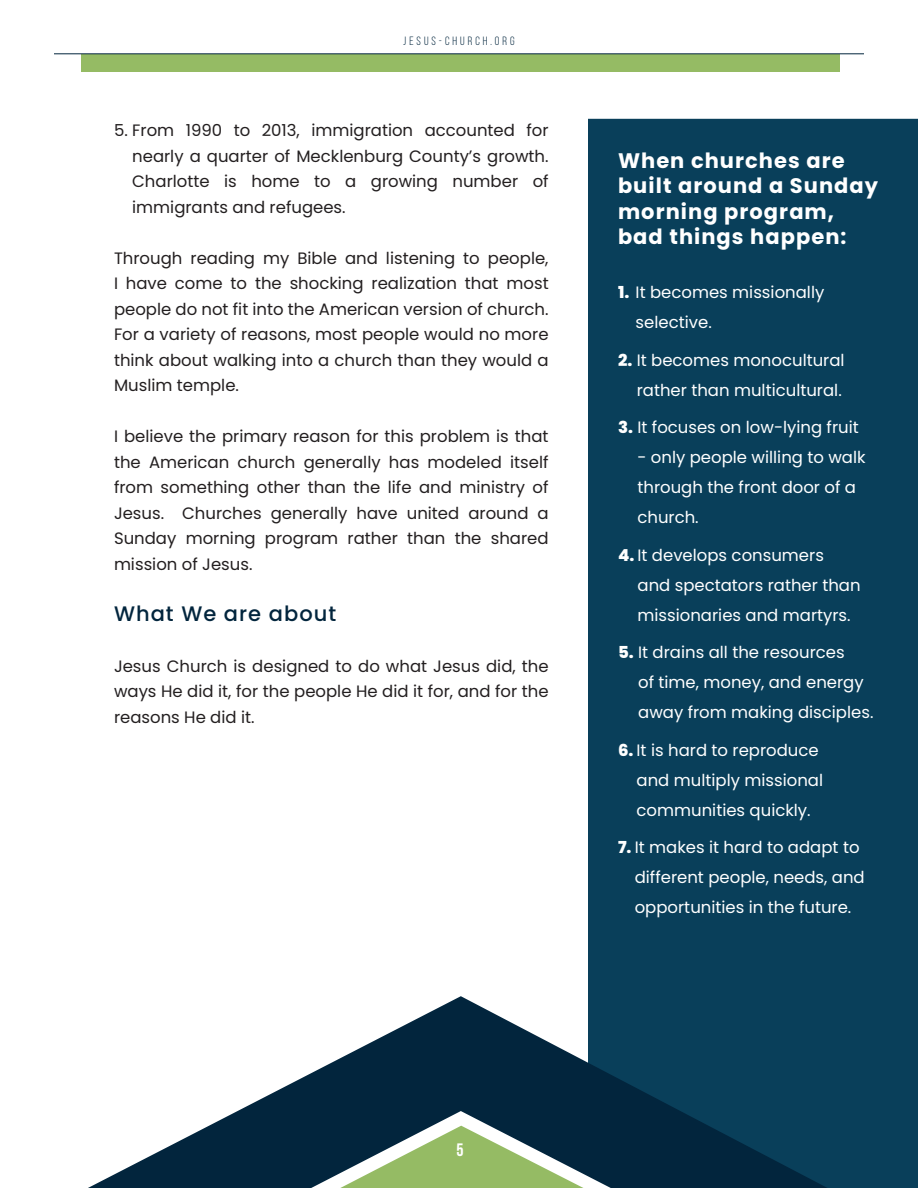
<style>
.page{position:relative;width:918px;height:1188px;background:#fff}
.page>*{position:absolute;margin:0;border:0;box-sizing:border-box;transform-origin:0 0}
.t1{font:700 21px/25.5px "Poppins";letter-spacing:.05em;color:#fff}
.t2{font:500 21px "Poppins";letter-spacing:.05em;color:#02253d}
.t3{font:700 18px "Bebas Neue";color:#fff}
.t4{font:16.5px/25.5px "Poppins";color:#231f20;text-align:justify}
.t5{font:16.5px/30px "Poppins";color:#fff}
.t6{font:12px "Bebas Neue";letter-spacing:.25em;color:#02253d}
.s1{font-weight:800}
</style>
<div class="page">
<div style="left:588px;top:119px;width:330px;height:1069px;background:#093f5a"></div>
<svg style="left:88px;top:996px;width:740px;height:192px"></svg>
<svg style="left:340px;top:1126px;width:243px;height:62px"></svg>
<div style="left:81px;top:54px;width:758px;height:18px;background:#95bb64"></div>
<hr style="left:54px;top:54px;width:810px;height:1px;background:#02253d">
<p class="t6" style="left:403px;top:35px;width:113px">JESUS-CHURCH.ORG</p>
<p class="t4" style="left:132px;top:118px;width:418px;text-indent:-18px">5. From 1990 to 2013, immigration accounted for nearly a quarter of Mecklenburg County’s growth.<br>Charlotte is home to a growing number of immigrants and refugees.</p>
<p class="t4" style="left:114px;top:245px;width:436px">Through reading my Bible and listening to people, I have come to the shocking realization that most people do not fit into the American version of church.<br>For a variety of reasons, most people would no more think about walking into a church than they would a Muslim temple.</p>
<p class="t4" style="left:114px;top:424px;width:436px">I believe the primary reason for this problem is that the American church generally has modeled itself from something other than the life and ministry of Jesus. Churches generally have united around a Sunday morning program rather than the shared mission of Jesus.</p>
<p class="t2" style="left:114px;top:601px;width:224px">What We are about</p>
<p class="t4" style="left:114px;top:653px;width:436px">Jesus Church is designed to do what Jesus did, the ways He did it, for the people He did it for, and for the reasons He did it.</p>
<p class="t1" style="left:618px;top:148px;width:262px">When churches are built around a Sunday morning program, bad things happen:</p>
<p class="t5" style="left:636px;top:278px;width:190px;text-indent:-18px"><span class="s1">1.</span> It becomes missionally selective.</p>
<p class="t5" style="left:618px;top:345px;width:228px;text-align:right"><span class="s1">2.</span> It becomes monocultural rather than multicultural.</p>
<p class="t5" style="left:618px;top:413px;width:242px"><span class="s1">3.</span> It focuses on low-lying fruit</p>
<p class="t5" style="left:637px;top:443px;width:230px">- only people willing to walk through the front door of a church.</p>
<p class="t5" style="left:638px;top:540px;width:225px;text-indent:-20px"><span class="s1">4.</span> It develops consumers and spectators rather than missionaries and martyrs.</p>
<p class="t5" style="left:638px;top:638px;width:237px;text-indent:-20px"><span class="s1">5.</span> It drains all the resources<br>of time, money, and energy away from making disciples.</p>
<p class="t5" style="left:637px;top:735px;width:188px;text-indent:-19px"><span class="s1">6.</span> It is hard to reproduce and multiply missional communities quickly.</p>
<p class="t5" style="left:635px;top:833px;width:232px;text-indent:-17px"><span class="s1">7.</span> It makes it hard to adapt to different people, needs, and opportunities in the future.</p>
<p class="t3" style="left:457px;top:1140px;width:9px">5</p>
</div>
